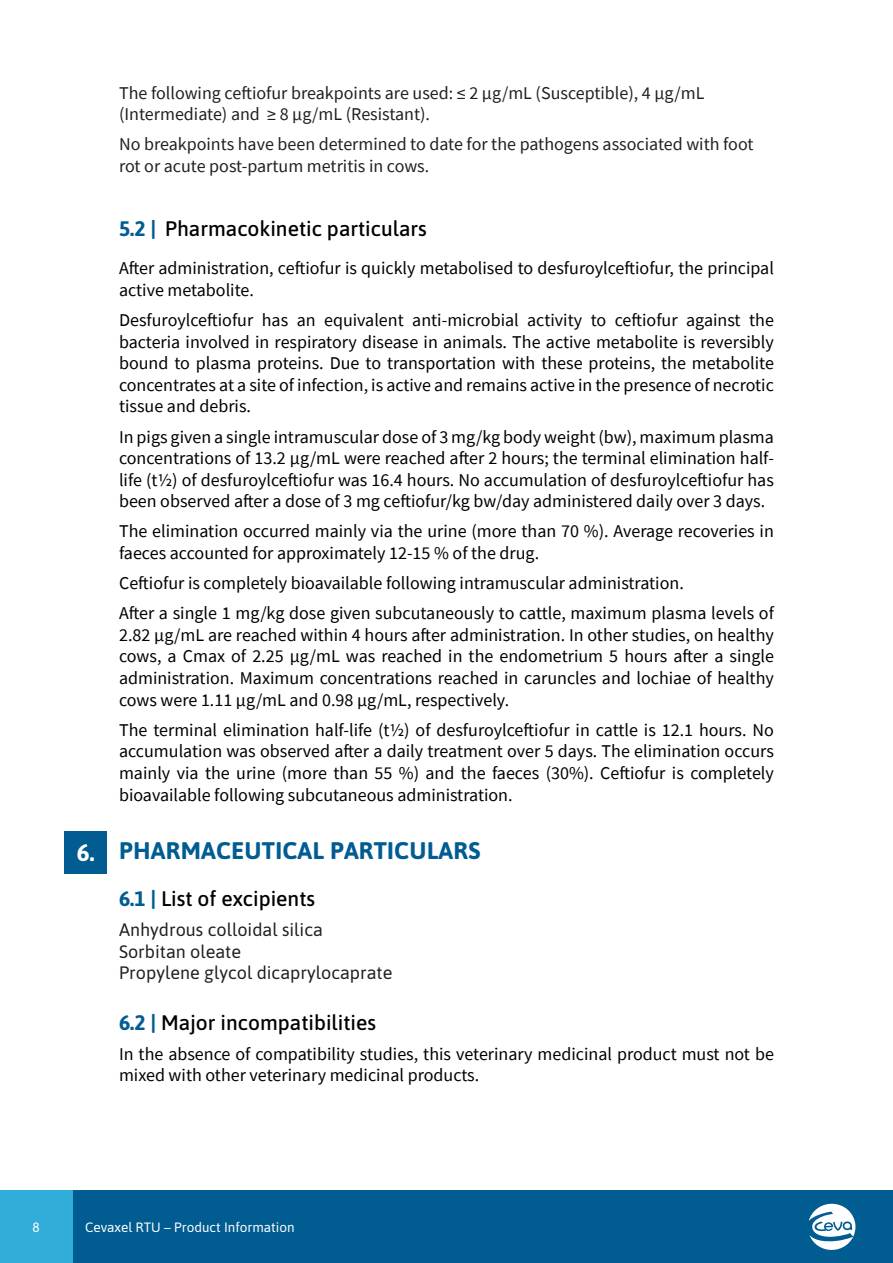
<style>
.page{position:relative;width:893px;height:1263px;background:#fff}
.page>*{position:absolute;margin:0;border:0;box-sizing:border-box;transform-origin:0 0}
.t1{font:700 24px "Asap";letter-spacing:.01em;color:#015c92}
.t2{font:700 24px "Asap";color:#fff}
.t3{font:500 21px "Asap";color:#000001}
.t4{font:18px/21.6px "Source Sans Pro";color:#000001}
.t5{font:18px/21.6px "Source Sans Pro";color:#231f20}
.t6{font:18px/21.6px "Asap";color:#231f20}
.t7{font:13.5px "Asap";color:#fff}
.s1{font-weight:700;color:#015c92}
</style>
<div class="page">
<div style="left:0;top:1191px;width:893px;height:72px;background:#015c92"></div>
<div style="left:0;top:1191px;width:72px;height:72px;background:#32add9"></div>
<hr style="left:892px;top:1191px;width:1px;height:72px;background:#32add9">
<svg style="left:809px;top:1203px;width:47px;height:47px"></svg>
<div style="left:64px;top:831px;width:43px;height:42px;background:#015c92"></div>
<h1 class="t2" style="left:77px;top:836px;width:19px">6.</h1>
<p class="t5" style="left:119px;top:82px;width:587px">The following ceftiofur breakpoints are used: ≤ 2 µg/mL (Susceptible), 4 µg/mL (Intermediate) and ≥ 8 µg/mL (Resistant).</p>
<p class="t5" style="left:119px;top:133px;width:636px">No breakpoints have been determined to date for the pathogens associated with foot rot or acute post-partum metritis in cows.</p>
<p class="t3" style="left:119px;top:214px;width:309px"><span class="s1">5.2 |</span> Pharmacokinetic particulars</p>
<p class="t4" style="left:119px;top:257px;width:656px">After administration, ceftiofur is quickly metabolised to desfuroylceftiofur, the principal active metabolite.</p>
<p class="t4" style="left:119px;top:309px;width:656px;text-align:justify">Desfuroylceftiofur has an equivalent anti-microbial activity to ceftiofur against the bacteria involved in respiratory disease in animals. The active metabolite is reversibly bound to plasma proteins. Due to transportation with these proteins, the metabolite concentrates at a site of infection, is active and remains active in the presence of necrotic tissue and debris.</p>
<p class="t4" style="left:119px;top:426px;width:656px;text-align:justify">In pigs given a single intramuscular dose of 3 mg/kg body weight (bw), maximum plasma concentrations of 13.2 µg/mL were reached after 2 hours; the terminal elimination half&shy;life (t½) of desfuroylceftiofur was 16.4 hours. No accumulation of desfuroylceftiofur has been observed after a dose of 3 mg ceftiofur/kg bw/day administered daily over 3 days.</p>
<p class="t4" style="left:119px;top:520px;width:656px">The elimination occurred mainly via the urine (more than 70 %). Average recoveries in faeces accounted for approximately 12-15 % of the drug.</p>
<p class="t4" style="left:119px;top:568px;width:656px;line-height:30.2px">Ceftiofur is completely bioavailable following intramuscular administration.<br>After a single 1 mg/kg dose given subcutaneously to cattle, maximum plasma levels of</p>
<p class="t4" style="left:119px;top:624px;width:656px;text-align:justify">2.82 µg/mL are reached within 4 hours after administration. In other studies, on healthy cows, a Cmax of 2.25 µg/mL was reached in the endometrium 5 hours after a single administration. Maximum concentrations reached in caruncles and lochiae of healthy cows were 1.11 µg/mL and 0.98 µg/mL, respectively.</p>
<p class="t4" style="left:119px;top:719px;width:656px;text-align:justify">The terminal elimination half-life (t½) of desfuroylceftiofur in cattle is 12.1 hours. No accumulation was observed after a daily treatment over 5 days. The elimination occurs mainly via the urine (more than 55 %) and the faeces (30%). Ceftiofur is completely bioavailable following subcutaneous administration.</p>
<h1 class="t1" style="left:119px;top:834px;width:363px">PHARMACEUTICAL PARTICULARS</h1>
<p class="t3" style="left:119px;top:884px;width:198px"><span class="s1">6.1 |</span> List of excipients</p>
<p class="t6" style="left:119px;top:918px;width:275px">Anhydrous colloidal silica<br>Sorbitan oleate<br>Propylene glycol dicaprylocaprate</p>
<p class="t3" style="left:119px;top:1008px;width:259px"><span class="s1">6.2 |</span> Major incompatibilities</p>
<p class="t4" style="left:119px;top:1043px;width:656px">In the absence of compatibility studies, this veterinary medicinal product must not be mixed with other veterinary medicinal products.</p>
<p class="t7" style="left:33px;top:1217px;width:9px">8</p>
<p class="t7" style="left:85px;top:1218px;width:211px">Cevaxel RTU – Product Information</p>
</div>
